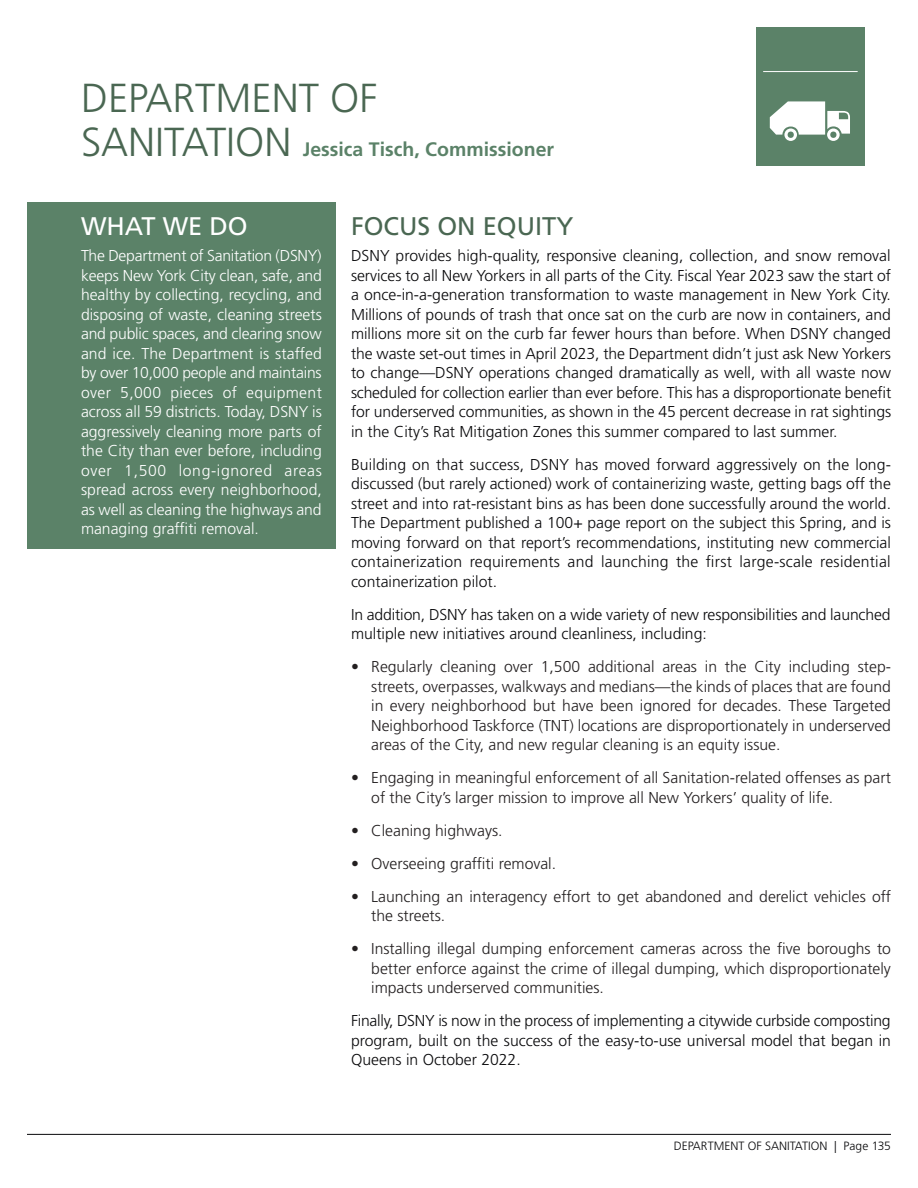
<style>
.page{position:relative;width:918px;height:1188px;background:#fff}
.page>*{position:absolute;margin:0;border:0;box-sizing:border-box;transform-origin:0 0}
.t1{font:300 40.5px "Frutiger LT Std";color:#4a6752}
.t2{font:25.5px "Frutiger LT Std";color:#4a6752}
.t3{font:25.5px "Frutiger LT Std";color:#fff}
.t4{font:700 19.5px "Frutiger LT Std";color:#5b8268}
.t5{font:300 15.75px/19.5px "Frutiger LT Std";color:#09090b;text-align:justify}
.t6{font:300 15.75px/19.5px "Frutiger LT Std";color:#231f20;text-align:justify}
.t7{font:300 15.75px/19.5px "Frutiger LT Std";letter-spacing:-.01em;color:#fff;text-align:justify}
.t8{font:300 12px "Frutiger LT Std";color:#09090b}
.s1{font-weight:300;font-size:40.5px;color:#4a6752}
</style>
<div class="page">
<hr style="left:27px;top:1134px;width:864px;height:1px;background:#09090b">
<div style="left:756px;top:27px;width:108px;height:139px;background:#5b8268"></div>
<svg style="left:770px;top:101px;width:80px;height:40px"></svg>
<hr style="left:763px;top:71px;width:95px;height:1px;background:#fff">
<div style="left:27px;top:202px;width:309px;height:346px;background:#5b8268"></div>
<h1 class="t1" style="left:81px;top:75px;width:298px">DEPARTMENT OF</h1>
<p class="t4" style="left:81px;top:137px;width:475px"><span class="s1">SANITATION</span> Jessica Tisch, Commissioner</p>
<h2 class="t3" style="left:81px;top:211px;width:168px">WHAT WE DO</h2>
<p class="t7" style="left:81px;top:246px;width:242px">The Department of Sanitation (DSNY) keeps New York City clean, safe, and healthy by collecting, recycling, and disposing of waste, cleaning streets and public spaces, and clearing snow and ice. The Department is staffed by over 10,000 people and maintains over 5,000 pieces of equipment across all 59 districts. Today, DSNY is aggressively cleaning more parts of the City than ever before, including over 1,500 long-ignored areas spread across every neighborhood, as well as cleaning the highways and managing graffiti removal.</p>
<h2 class="t2" style="left:351px;top:211px;width:224px">FOCUS ON EQUITY</h2>
<p class="t5" style="left:351px;top:246px;width:542px">DSNY provides high-quality, responsive cleaning, collection, and snow removal services to all New Yorkers in all parts of the City. Fiscal Year 2023 saw the start of a once-in-a-generation transformation to waste management in New York City.<br>Millions of pounds of trash that once sat on the curb are now in containers, and millions more sit on the curb far fewer hours than before. When DSNY changed the waste set-out times in April 2023, the Department didn’t just ask New Yorkers to change—DSNY operations changed dramatically as well, with all waste now scheduled for collection earlier than ever before. This has a disproportionate benefit for underserved communities, as shown in the 45 percent decrease in rat sightings in the City’s Rat Mitigation Zones this summer compared to last summer.</p>
<p class="t5" style="left:351px;top:455px;width:542px">Building on that success, DSNY has moved forward aggressively on the long&shy;discussed (but rarely actioned) work of containerizing waste, getting bags off the street and into rat-resistant bins as has been done successfully around the world.<br>The Department published a 100+ page report on the subject this Spring, and is moving forward on that report’s recommendations, instituting new commercial containerization requirements and launching the first large-scale residential containerization pilot.</p>
<p class="t5" style="left:351px;top:605px;width:541px">In addition, DSNY has taken on a wide variety of new responsibilities and launched multiple new initiatives around cleanliness, including:</p>
<p class="t6" style="left:371px;top:657px;width:521px;text-indent:-20px">• Regularly cleaning over 1,500 additional areas in the City including step&shy;streets, overpasses, walkways and medians—the kinds of places that are found in every neighborhood but have been ignored for decades. These Targeted Neighborhood Taskforce (TNT) locations are disproportionately in underserved areas of the City, and new regular cleaning is an equity issue.</p>
<p class="t6" style="left:371px;top:768px;width:521px;text-indent:-20px">• Engaging in meaningful enforcement of all Sanitation-related offenses as part of the City’s larger mission to improve all New Yorkers’ quality of life.</p>
<p class="t6" style="left:351px;top:821px;width:153px">• Cleaning highways.</p>
<p class="t6" style="left:351px;top:854px;width:207px">• Overseeing graffiti removal.</p>
<p class="t6" style="left:371px;top:887px;width:521px;text-indent:-20px">• Launching an interagency effort to get abandoned and derelict vehicles off the streets.</p>
<p class="t6" style="left:371px;top:939px;width:521px;text-indent:-20px">• Installing illegal dumping enforcement cameras across the five boroughs to better enforce against the crime of illegal dumping, which disproportionately impacts underserved communities.</p>
<p class="t5" style="left:351px;top:1011px;width:541px">Finally, DSNY is now in the process of implementing a citywide curbside composting program, built on the success of the easy-to-use universal model that began in Queens in October 2022.</p>
<p class="t8" style="left:674px;top:1139px;width:219px">DEPARTMENT OF SANITATION | Page 135</p>
</div>
